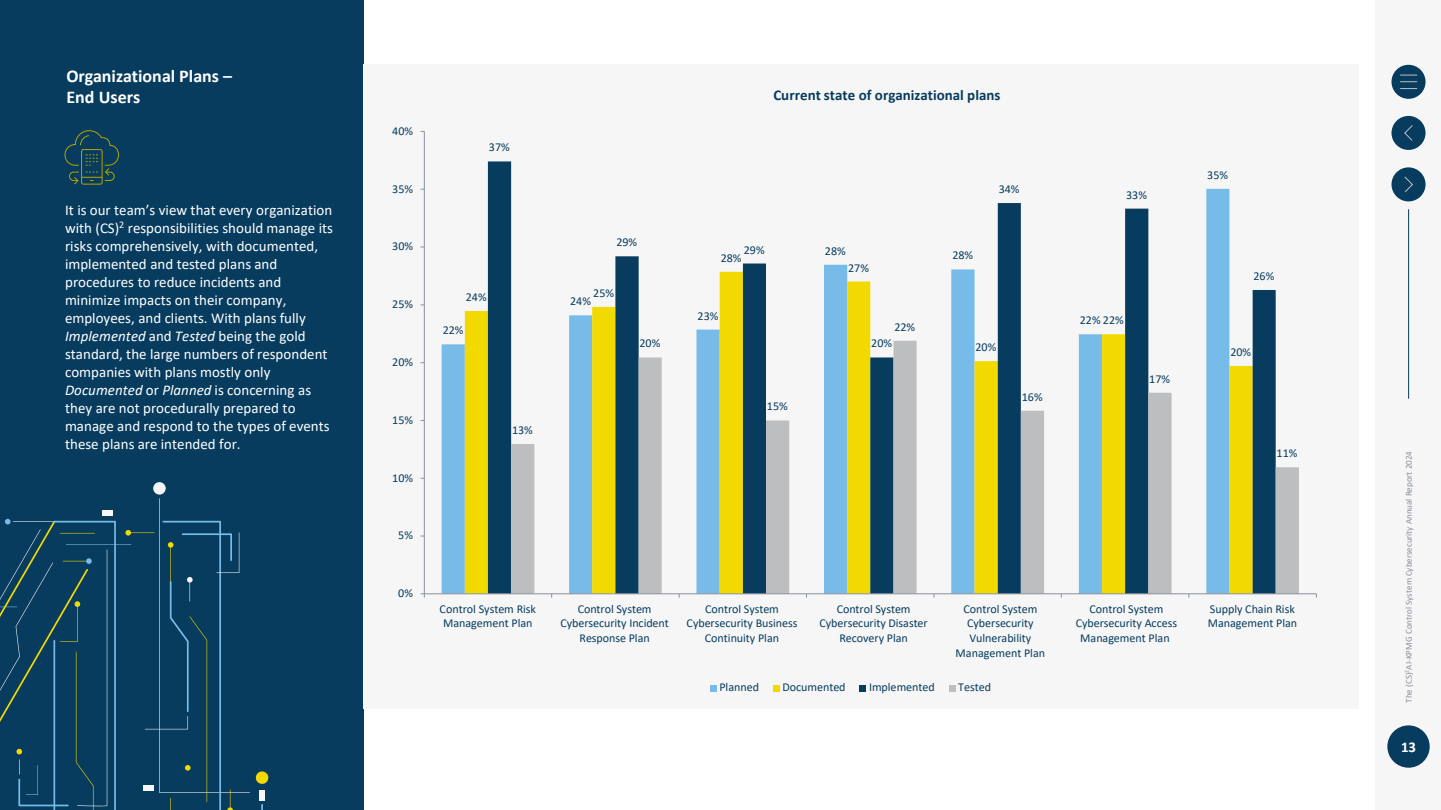
<style>
.page{position:relative;width:1441px;height:810px;background:#fff}
.page>*{position:absolute;margin:0;border:0;box-sizing:border-box;transform-origin:0 0}
.t1{font:700 18px/21.6px "Calibri";color:#fff}
.t2{font:15px/18px "Calibri";color:#fff}
.t3{font:700 15px "Calibri";letter-spacing:.005em;color:#073c5e}
.t4{font:700 15px "Calibri";color:#fff}
.t5{font:12px/14.7px "Calibri";letter-spacing:-.005em;color:#073c5e;text-align:center}
.t6{font:9px "Calibri";letter-spacing:-.005em;color:#89919c}
.s1{font-style:italic}
</style>
<div class="page">
<div style="left:1375px;top:0;width:65px;height:810px;background:#f6f6f6"></div>
<div style="left:1387px;top:725px;width:42px;height:43px;background:#073c5e;border-radius:50%"></div>
<div style="left:1391px;top:65px;width:34px;height:34px;background:#073c5e;border-radius:50%"></div>
<svg style="left:1400px;top:75px;width:16px;height:7px"></svg>
<svg style="left:1400px;top:88px;width:16px;height:1px"></svg>
<div style="left:1391px;top:116px;width:34px;height:34px;background:#073c5e;border-radius:50%"></div>
<svg style="left:1404px;top:125px;width:9px;height:16px"></svg>
<div style="left:1391px;top:167px;width:34px;height:34px;background:#073c5e;border-radius:50%"></div>
<svg style="left:1404px;top:176px;width:9px;height:16px"></svg>
<hr style="left:1407px;top:209px;width:1px;height:190px;background:#073c5e">
<div style="left:0;top:0;width:363px;height:810px;background:#073c5e"></div>
<div style="left:363px;top:65px;width:995px;height:644px;background:#f6f6f6"></div>
<svg style="left:441px;top:189px;width:47px;height:404px"></svg>
<svg style="left:465px;top:272px;width:23px;height:321px;background:#f1dc1e"></svg>
<svg style="left:488px;top:161px;width:787px;height:432px"></svg>
<svg style="left:511px;top:341px;width:787px;height:252px"></svg>
<hr style="left:424px;top:593px;width:892px;height:1px;background:#89919c">
<hr style="left:424px;top:131px;width:1px;height:463px;background:#89919c">
<svg style="left:420px;top:593px;width:5px;height:5px"></svg>
<svg style="left:710px;top:685px;width:6px;height:6px"></svg>
<svg style="left:773px;top:685px;width:6px;height:6px"></svg>
<div style="left:859px;top:685px;width:7px;height:6px;background:#073c5e"></div>
<div style="left:948px;top:685px;width:7px;height:6px;background:#bdbec0"></div>
<div style="left:153px;top:482px;width:13px;height:13px;background:#f6f6f6;border-radius:50%"></div>
<svg style="left:0;top:498px;width:268px;height:312px"></svg>
<svg style="left:64px;top:130px;width:55px;height:55px"></svg>
<p class="t1" style="left:66px;top:65px;width:167px">Organizational Plans –<br>End Users</p>
<p class="t2" style="left:65px;top:200px;width:269px">It is our team’s view that every organization with (CS)<sup>2</sup> responsibilities should manage its risks comprehensively, with documented, implemented and tested plans and procedures to reduce incidents and minimize impacts on their company, employees, and clients. With plans fully <span class="s1">Implemented</span> and <span class="s1">Tested</span> being the gold standard, the large numbers of respondent companies with plans mostly only <span class="s1">Documented</span> or <span class="s1">Planned</span> is concerning as they are not procedurally prepared to manage and respond to the types of events these plans are intended for.</p>
<p class="t5" style="left:392px;top:123px;width:22px">40%</p>
<p class="t5" style="left:392px;top:181px;width:22px">35%</p>
<p class="t5" style="left:392px;top:239px;width:22px">30%</p>
<p class="t5" style="left:392px;top:297px;width:22px">25%</p>
<p class="t5" style="left:392px;top:354px;width:22px">20%</p>
<p class="t5" style="left:392px;top:412px;width:22px">15%</p>
<p class="t5" style="left:392px;top:470px;width:22px">10%</p>
<p class="t5" style="left:398px;top:528px;width:16px">5%</p>
<p class="t5" style="left:398px;top:586px;width:16px">0%</p>
<p class="t5" style="left:489px;top:140px;width:22px">37%</p>
<p class="t5" style="left:466px;top:289px;width:22px">24%</p>
<p class="t5" style="left:442px;top:323px;width:22px">22%</p>
<p class="t5" style="left:512px;top:422px;width:22px">13%</p>
<p class="t5" style="left:616px;top:235px;width:22px">29%</p>
<p class="t5" style="left:593px;top:285px;width:22px">25%</p>
<p class="t5" style="left:570px;top:294px;width:22px">24%</p>
<p class="t5" style="left:639px;top:336px;width:22px">20%</p>
<p class="t3" style="left:773px;top:85px;width:228px">Current state of organizational plans</p>
<p class="t5" style="left:743px;top:242px;width:22px">29%</p>
<p class="t5" style="left:720px;top:250px;width:22px">28%</p>
<p class="t5" style="left:697px;top:308px;width:22px">23%</p>
<p class="t5" style="left:766px;top:399px;width:22px">15%</p>
<p class="t5" style="left:824px;top:243px;width:22px">28%</p>
<p class="t5" style="left:848px;top:260px;width:22px">27%</p>
<p class="t5" style="left:894px;top:319px;width:22px">22%</p>
<p class="t5" style="left:871px;top:336px;width:22px">20%</p>
<p class="t5" style="left:952px;top:248px;width:22px">28%</p>
<p class="t5" style="left:998px;top:181px;width:22px">34%</p>
<p class="t5" style="left:975px;top:339px;width:22px">20%</p>
<p class="t5" style="left:1021px;top:389px;width:22px">16%</p>
<p class="t5" style="left:1125px;top:187px;width:22px">33%</p>
<p class="t5" style="left:1079px;top:313px;width:45px">22% 22%</p>
<p class="t5" style="left:1149px;top:371px;width:22px">17%</p>
<p class="t5" style="left:1207px;top:167px;width:22px">35%</p>
<p class="t5" style="left:1253px;top:268px;width:22px">26%</p>
<p class="t5" style="left:1230px;top:344px;width:22px">20%</p>
<p class="t5" style="left:1276px;top:446px;width:22px">11%</p>
<p class="t5" style="left:439px;top:601px;width:98px;text-align:left">Control System Risk<br>Management Plan</p>
<p class="t5" style="left:560px;top:601px;width:110px">Control System<br>Cybersecurity Incident<br>Response Plan</p>
<p class="t5" style="left:686px;top:601px;width:112px">Control System<br>Cybersecurity Business<br>Continuity Plan</p>
<p class="t5" style="left:819px;top:601px;width:110px">Control System<br>Cybersecurity Disaster<br>Recovery Plan</p>
<p class="t5" style="left:955px;top:601px;width:91px">Control System<br>Cybersecurity<br>Vulnerability<br>Management Plan</p>
<p class="t5" style="left:1075px;top:601px;width:103px">Control System<br>Cybersecurity Access<br>Management Plan</p>
<p class="t5" style="left:1207px;top:601px;width:91px;text-align:left">Supply Chain Risk<br>Management Plan</p>
<p class="t5" style="left:719px;top:680px;width:41px">Planned</p>
<p class="t5" style="left:782px;top:680px;width:65px">Documented</p>
<p class="t5" style="left:869px;top:680px;width:67px">Implemented</p>
<p class="t5" style="left:958px;top:680px;width:34px">Tested</p>
<p class="t6" style="left:1402px;top:703px;width:253px;rotate:-90deg">The (CS)<sup>2</sup>AI-KPMG Control System Cybersecurity Annual Report 2024</p>
<p class="t4" style="left:1400px;top:736px;width:17px">13</p>
</div>
